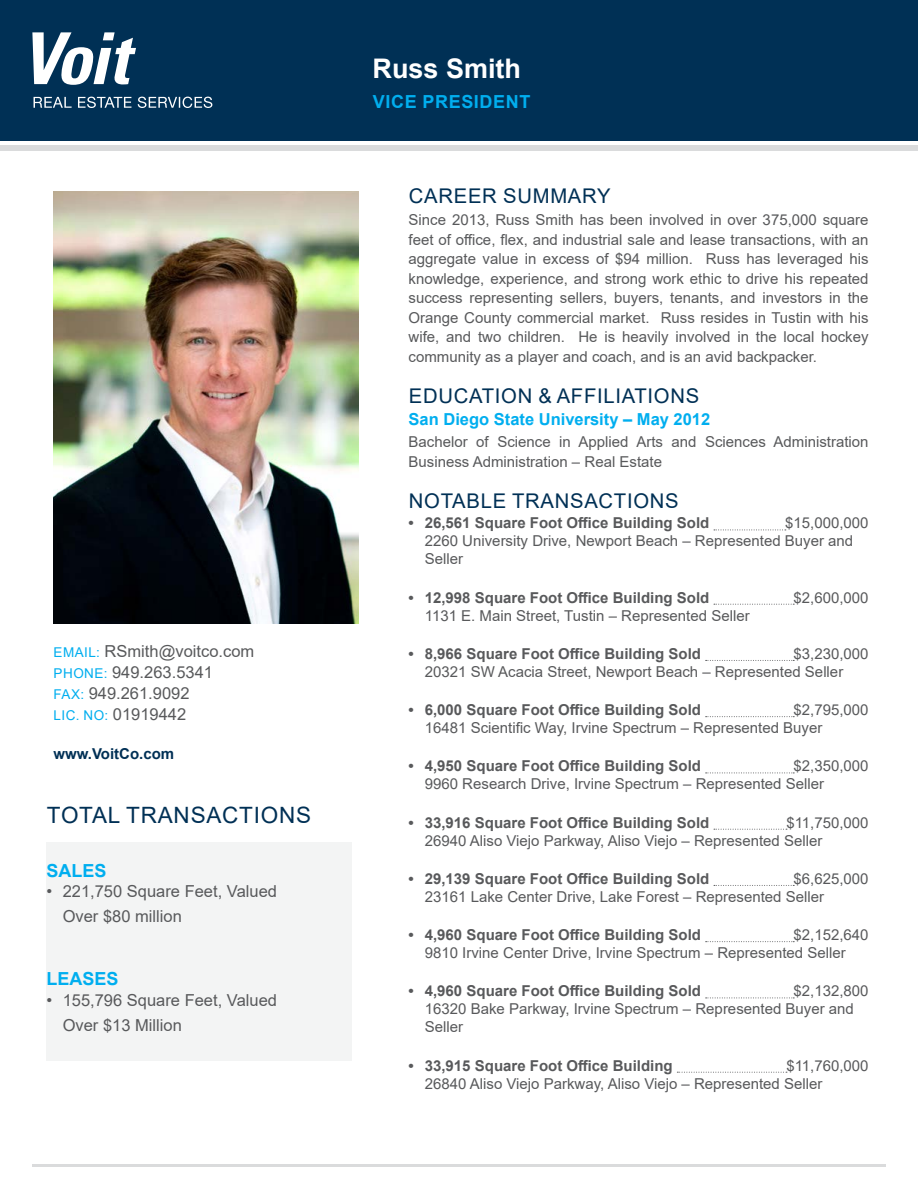
<style>
.page{position:relative;width:918px;height:1188px;background:#fff}
.page>*{position:absolute;margin:0;border:0;box-sizing:border-box;transform-origin:0 0}
.Name{font:700 27px "Arial";color:#fff}
.Heading{font:22.5px "Arial";letter-spacing:.035em;color:#003055}
.Heading-2{font:20.25px "Arial";letter-spacing:.035em;color:#003055}
.Subhead{font:700 18px "Arial";letter-spacing:.035em;color:#00aeef}
.Contact_Info{font:16.5px "Arial";color:#58595b}
.Subhead-2{font:700 16.5px "Arial";color:#00aeef}
.Copy_bulleted{font:16.5px "Arial";color:#58595b}
.Copy{font:15px/18px "Arial";color:#58595b}
.t1{font:700 15px "Arial";color:#58595b}
.web{font:700 15px "Arial";color:#003055}
.s1{font-size:13.5px;color:#00aeef}
</style>
<div class="page">
<div style="left:0;top:0;width:918px;height:140px;background:#003055"></div>
<div style="left:0;top:146px;width:918px;height:5px;background:#dadbdc"></div>
<hr style="left:32px;top:1164px;width:854px;height:2px;background:#dadbdc">
<svg style="left:34px;top:97px;width:38px;height:11px"></svg>
<svg style="left:78px;top:97px;width:53px;height:11px"></svg>
<svg style="left:138px;top:97px;width:74px;height:11px"></svg>
<svg style="left:32px;top:32px;width:104px;height:53px"></svg>
<img style="left:53px;top:191px;width:305px;height:432px">
<svg style="left:714px;top:530px;width:72px;height:1px"></svg>
<svg style="left:714px;top:604px;width:80px;height:1px"></svg>
<svg style="left:706px;top:660px;width:88px;height:1px"></svg>
<svg style="left:706px;top:716px;width:88px;height:1px"></svg>
<svg style="left:706px;top:773px;width:88px;height:1px"></svg>
<svg style="left:714px;top:829px;width:73px;height:1px"></svg>
<svg style="left:714px;top:885px;width:80px;height:1px"></svg>
<svg style="left:706px;top:941px;width:88px;height:1px"></svg>
<svg style="left:706px;top:998px;width:88px;height:1px"></svg>
<svg style="left:677px;top:1072px;width:110px;height:1px"></svg>
<div style="left:46px;top:842px;width:306px;height:219px;background:#f3f4f4"></div>
<p class="Contact_Info" style="left:54px;top:640px;width:202px"><span class="s1">EMAIL:</span> RSmith@voitco.com</p>
<p class="Contact_Info" style="left:54px;top:661px;width:161px"><span class="s1">PHONE:</span> 949.263.5341</p>
<p class="Contact_Info" style="left:54px;top:682px;width:137px"><span class="s1">FAX:</span> 949.261.9092</p>
<p class="Contact_Info" style="left:54px;top:703px;width:134px"><span class="s1">LIC. NO:</span> 01919442</p>
<p class="web" style="left:53px;top:743px;width:122px">www.VoitCo.com</p>
<p class="Heading" style="left:47px;top:800px;width:266px">TOTAL TRANSACTIONS</p>
<p class="Subhead" style="left:46px;top:858px;width:62px">SALES</p>
<p class="Contact_Info" style="left:46px;top:880px;width:232px">• 221,750 Square Feet, Valued</p>
<p class="Copy_bulleted" style="left:63px;top:905px;width:121px">Over $80 million</p>
<p class="Subhead" style="left:46px;top:966px;width:74px">LEASES</p>
<p class="Contact_Info" style="left:46px;top:989px;width:232px">• 155,796 Square Feet, Valued</p>
<p class="Copy_bulleted" style="left:63px;top:1014px;width:121px">Over $13 Million</p>
<p class="Name" style="left:373px;top:50px;width:150px">Russ Smith</p>
<p class="Subhead" style="left:373px;top:89px;width:159px">VICE PRESIDENT</p>
<p class="Heading-2" style="left:409px;top:182px;width:203px">CAREER SUMMARY</p>
<p class="Copy" style="left:409px;top:210px;width:462px;line-height:19.5px;text-align:justify">Since 2013, Russ Smith has been involved in over 375,000 square feet of office, flex, and industrial sale and lease transactions, with an aggregate value in excess of $94 million. Russ has leveraged his knowledge, experience, and strong work ethic to drive his repeated success representing sellers, buyers, tenants, and investors in the Orange County commercial market. Russ resides in Tustin with his wife, and two children. He is heavily involved in the local hockey community as a player and coach, and is an avid backpacker.</p>
<p class="Heading-2" style="left:409px;top:382px;width:292px">EDUCATION &amp; AFFILIATIONS</p>
<p class="Subhead-2" style="left:409px;top:407px;width:303px">San Diego State University – May 2012</p>
<p class="Copy" style="left:409px;top:432px;width:462px;line-height:19.5px">Bachelor of Science in Applied Arts and Sciences Administration<br>Business Administration – Real Estate</p>
<p class="Heading-2" style="left:409px;top:487px;width:271px">NOTABLE TRANSACTIONS</p>
<p class="t1" style="left:409px;top:513px;width:302px">• 26,561 Square Foot Office Building Sold</p>
<p class="Copy" style="left:425px;top:514px;width:445px;text-indent:360px">$15,000,000<br>2260 University Drive, Newport Beach – Represented Buyer and<br>Seller</p>
<p class="t1" style="left:409px;top:587px;width:302px">• 12,998 Square Foot Office Building Sold</p>
<p class="Copy" style="left:794px;top:588px;width:77px">$2,600,000</p>
<p class="Copy" style="left:425px;top:606px;width:326px">1131 E. Main Street, Tustin – Represented Seller</p>
<p class="t1" style="left:409px;top:643px;width:294px">• 8,966 Square Foot Office Building Sold</p>
<p class="Copy" style="left:425px;top:644px;width:445px;text-indent:369px">$3,230,000<br>20321 SW Acacia Street, Newport Beach – Represented Seller</p>
<p class="t1" style="left:409px;top:699px;width:294px">• 6,000 Square Foot Office Building Sold</p>
<p class="Copy" style="left:425px;top:701px;width:445px;text-indent:369px">$2,795,000<br>16481 Scientific Way, Irvine Spectrum – Represented Buyer</p>
<p class="t1" style="left:409px;top:756px;width:294px">• 4,950 Square Foot Office Building Sold</p>
<p class="Copy" style="left:425px;top:757px;width:445px;text-indent:369px">$2,350,000<br>9960 Research Drive, Irvine Spectrum – Represented Seller</p>
<p class="t1" style="left:409px;top:812px;width:302px">• 33,916 Square Foot Office Building Sold</p>
<p class="Copy" style="left:425px;top:813px;width:445px;text-indent:362px">$11,750,000<br>26940 Aliso Viejo Parkway, Aliso Viejo – Represented Seller</p>
<p class="t1" style="left:409px;top:868px;width:302px">• 29,139 Square Foot Office Building Sold</p>
<p class="Copy" style="left:425px;top:869px;width:445px;text-indent:369px">$6,625,000<br>23161 Lake Center Drive, Lake Forest – Represented Seller</p>
<p class="t1" style="left:409px;top:924px;width:294px">• 4,960 Square Foot Office Building Sold</p>
<p class="Copy" style="left:425px;top:926px;width:445px;text-indent:369px">$2,152,640<br>9810 Irvine Center Drive, Irvine Spectrum – Represented Seller</p>
<p class="t1" style="left:409px;top:981px;width:294px">• 4,960 Square Foot Office Building Sold</p>
<p class="Copy" style="left:425px;top:982px;width:445px;text-indent:369px">$2,132,800<br>16320 Bake Parkway, Irvine Spectrum – Represented Buyer and<br>Seller</p>
<p class="t1" style="left:409px;top:1055px;width:266px">• 33,915 Square Foot Office Building</p>
<p class="Copy" style="left:425px;top:1056px;width:445px;text-indent:362px">$11,760,000<br>26840 Aliso Viejo Parkway, Aliso Viejo – Represented Seller</p>
</div>
